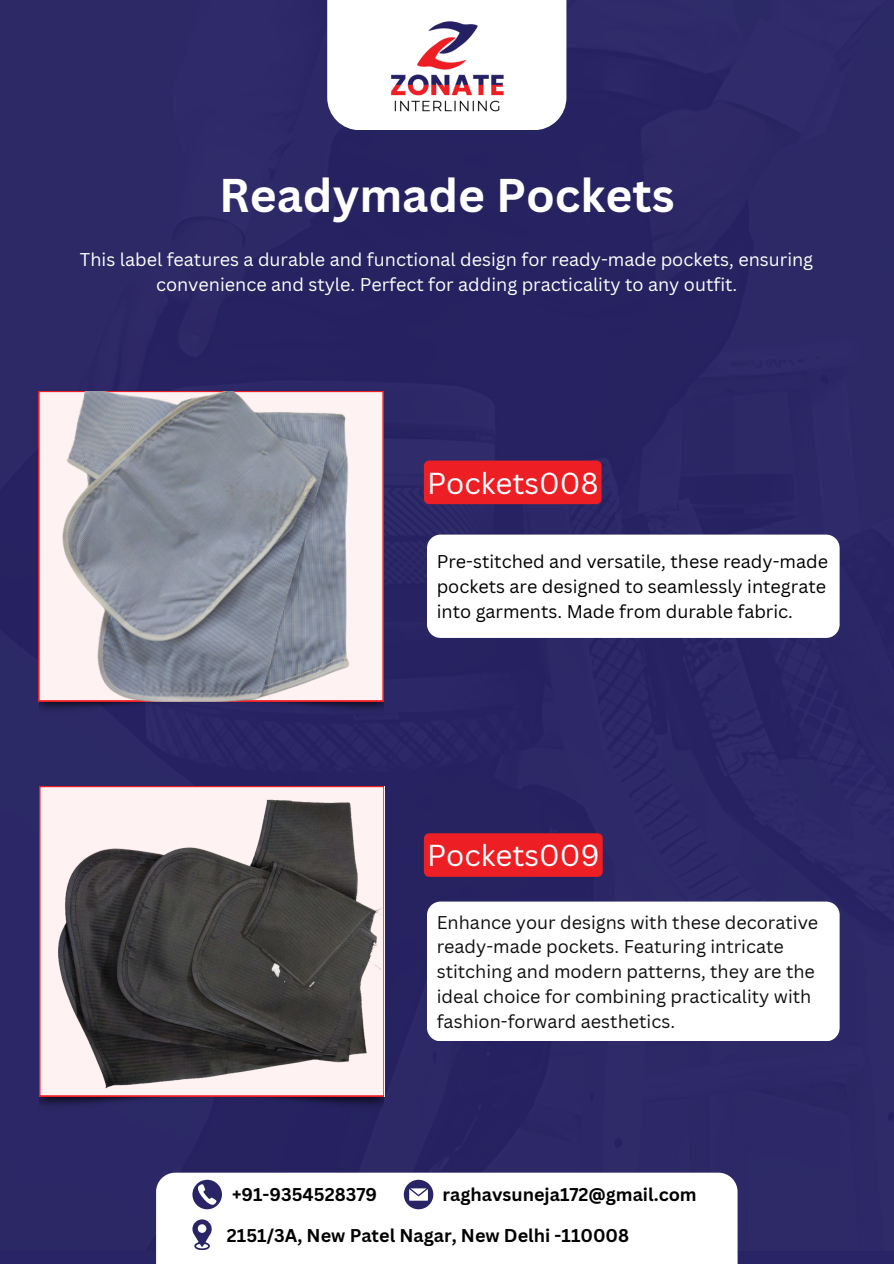
<style>
.page{position:relative;width:894px;height:1264px;background:#fff}
.page>*{position:absolute;margin:0;border:0;box-sizing:border-box;transform-origin:0 0}
.t1{font:700 46.05px "Canva Sans";color:#fff}
.t2{font:29.55px "Canva Sans";color:#fff}
.t3{font:18px/24.8px "Canva Sans";color:#0e0e0e}
.t4{font:18px/24.8px "Canva Sans";color:#fff;text-align:center}
.t5{font:18px/24.8px "Canva Sans";color:#000;text-align:justify}
.t6{font:700 18px "Canva Sans";color:#000}
</style>
<div class="page">
<div style="left:0;top:0;width:893px;height:1250px;background:#2c2867"></div>
<div style="left:427px;top:534px;width:412px;height:104px;background:#fff;border-radius:14px"></div>
<div style="left:327px;top:0;width:239px;height:130px;background:#fff"></div>
<img style="left:391px;top:21px;width:113px;height:91px">
<svg style="left:156px;top:1172px;width:581px;height:91px"></svg>
<svg style="left:403px;top:1179px;width:30px;height:29px"></svg>
<svg style="left:192px;top:1179px;width:30px;height:29px"></svg>
<svg style="left:192px;top:1219px;width:19px;height:30px"></svg>
<div style="left:427px;top:901px;width:412px;height:140px;background:#fff;border-radius:14px"></div>
<img style="left:39px;top:701px;width:345px;height:14px">
<img style="left:39px;top:1096px;width:345px;height:15px">
<img style="left:38px;top:391px;width:346px;height:310px">
<img style="left:39px;top:786px;width:345px;height:310px">
<div style="left:424px;top:460px;width:177px;height:44px;background:#ed1f24"></div>
<div style="left:424px;top:833px;width:178px;height:43px;background:#ed1f24"></div>
<h2 class="t1" style="left:219px;top:162px;width:457px">Readymade Pockets</h2>
<p class="t4" style="left:80px;top:246px;width:734px">This label features a durable and functional design for ready-made pockets, ensuring convenience and style. Perfect for adding practicality to any outfit.</p>
<h2 class="t2" style="left:427px;top:462px;width:173px">Pockets008</h2>
<p class="t5" style="left:436px;top:549px;width:392px">Pre-stitched and versatile, these ready-made pockets are designed to seamlessly integrate into garments. Made from durable fabric.</p>
<p class="t2" style="left:427px;top:834px;width:174px">Pockets009</p>
<p class="t3" style="left:436px;top:909px;width:383px">Enhance your designs with these decorative ready-made pockets. Featuring intricate stitching and modern patterns, they are the ideal choice for combining practicality with fashion-forward aesthetics.</p>
<p class="t6" style="left:232px;top:1181px;width:146px">+91-9354528379</p>
<p class="t6" style="left:442px;top:1181px;width:255px">raghavsuneja172@gmail.com</p>
<h1 class="t6" style="left:227px;top:1222px;width:403px">2151/3A, New Patel Nagar, New Delhi -110008</h1>
</div>
